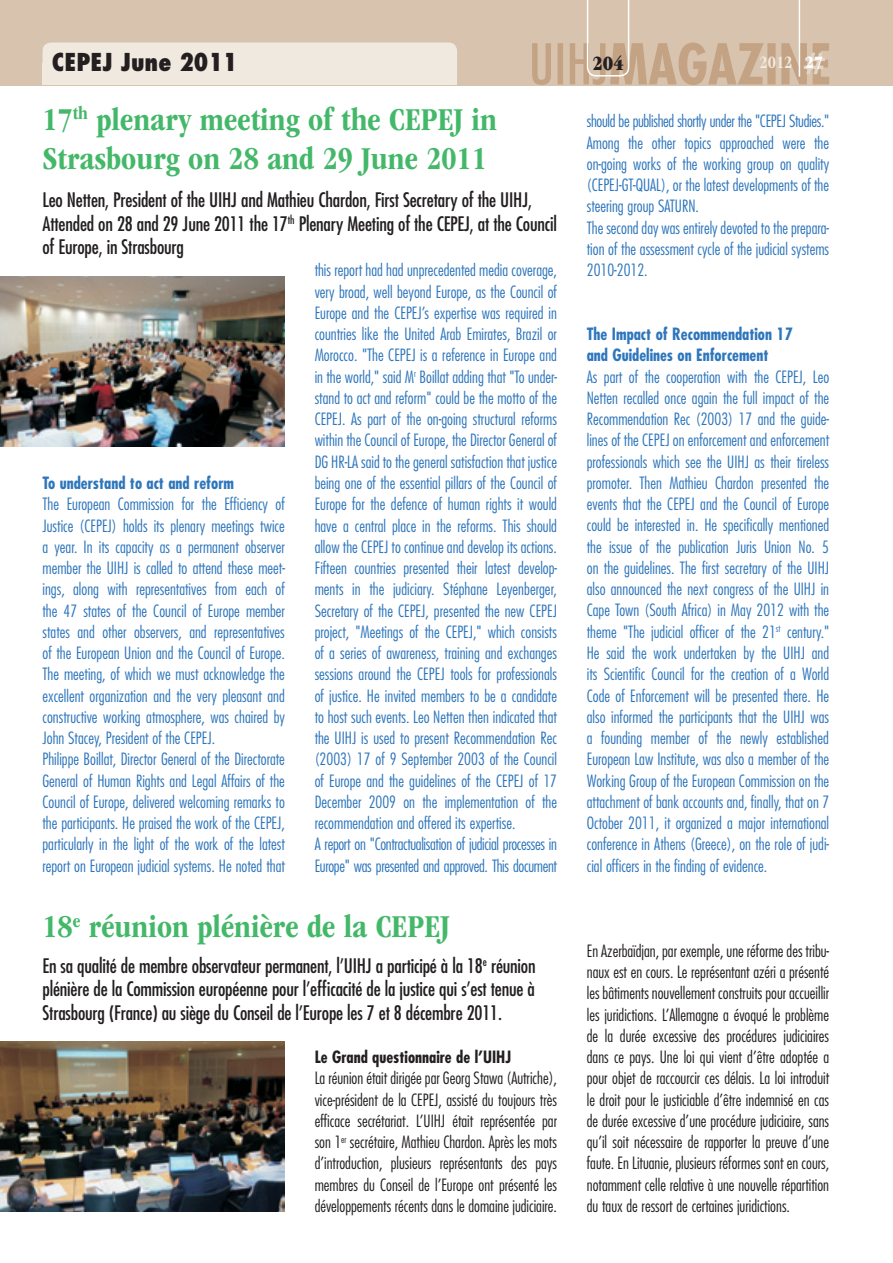
<style>
.page{position:relative;width:893px;height:1263px;background:#fff}
.page>*{position:absolute;margin:0;border:0;box-sizing:border-box;transform-origin:0 0}
.t1{font:700 condensed 33px/39.6px "ITC Garamond Std";color:#44b869}
.t2{font:800 condensed 24px "Futura Std";color:#231f20}
.t3{font:21px "ITC Garamond Std Ult Cond";color:#231f20}
.t4{font:condensed 19.5px/23.4px "Futura Std";letter-spacing:-.01em;color:#231f20}
.t5{font:700 condensed 18px "ITC Garamond Std";color:#f0e9df}
.t6{font:300 condensed 16.5px/21.3px "Futura Std";color:#2e76bc}
.t7{font:300 condensed 16.5px/21.3px "Futura Std";color:#231f20;text-align:justify}
.t8{font:700 condensed 16.5px/21.3px "Futura Std";color:#2e76bc}
.t9{font:700 condensed 16.5px "Futura Std";color:#231f20}
.s1{font-family:"ITC Garamond Std Ult Cond";font-weight:400;font-stretch:normal;color:#fff}
</style>
<div class="page">
<div style="left:0;top:0;width:893px;height:85px;background:#d8c3ae"></div>
<div style="left:43px;top:43px;width:414px;height:42px;background:#f0e9df;border-radius:9px"></div>
<div style="left:43px;top:64px;width:414px;height:21px;background:#f0e9df"></div>
<svg style="left:532px;top:0;width:297px;height:85px"></svg>
<img style="left:0;top:276px;width:285px;height:170px">
<img style="left:0;top:1042px;width:285px;height:170px">
<h2 class="t2" style="left:52px;top:47px;width:187px">CEPEJ June 2011</h2>
<h1 class="t1" style="left:43px;top:99px;width:456px">17<sup>th</sup> plenary meeting of the CEPEJ in<br>Strasbourg on 28 and 29 June 2011</h1>
<p class="t4" style="left:43px;top:188px;width:516px">Leo Netten, President of the UIHJ and Mathieu Chardon, First Secretary of the UIHJ,<br>Attended on 28 and 29 June 2011 the 17<sup>th</sup> Plenary Meeting of the CEPEJ, at the Council of Europe, in Strasbourg</p>
<p class="t8" style="left:43px;top:472px;width:193px">To understand to act and reform</p>
<p class="t6" style="left:43px;top:493px;width:244px">The European Commission for the Efficiency of Justice (CEPEJ) holds its plenary meetings twice a year. In its capacity as a permanent observer member the UIHJ is called to attend these meet&shy;ings, along with representatives from each of the 47 states of the Council of Europe member states and other observers, and representatives of the European Union and the Council of Europe.<br>The meeting, of which we must acknowledge the excellent organization and the very pleasant and constructive working atmosphere, was chaired by John Stacey, President of the CEPEJ.<br>Philippe Boillat, Director General of the Directorate General of Human Rights and Legal Affairs of the Council of Europe, delivered welcoming remarks to the participants. He praised the work of the CEPEJ, particularly in the light of the work of the latest report on European judicial systems. He noted that</p>
<p class="t6" style="left:315px;top:259px;width:244px">this report had had unprecedented media coverage, very broad, well beyond Europe, as the Council of Europe and the CEPEJ’s expertise was required in countries like the United Arab Emirates, Brazil or Morocco. "The CEPEJ is a reference in Europe and in the world," said M<sup>r</sup> Boillat adding that "To under&shy;stand to act and reform" could be the motto of the CEPEJ. As part of the on-going structural reforms within the Council of Europe, the Director General of DG HR-LA said to the general satisfaction that justice being one of the essential pillars of the Council of Europe for the defence of human rights it would have a central place in the reforms. This should allow the CEPEJ to continue and develop its actions.<br>Fifteen countries presented their latest develop&shy;ments in the judiciary. Stéphane Leyenberger, Secretary of the CEPEJ, presented the new CEPEJ project, "Meetings of the CEPEJ," which consists of a series of awareness, training and exchanges sessions around the CEPEJ tools for professionals of justice. He invited members to be a candidate to host such events. Leo Netten then indicated that the UIHJ is used to present Recommendation Rec (2003) 17 of 9 September 2003 of the Council of Europe and the guidelines of the CEPEJ of 17<br>December 2009 on the implementation of the recommendation and offered its expertise.<br>A report on "Contractualisation of judicial processes in Europe" was presented and approved. This document</p>
<h1 class="t1" style="left:43px;top:907px;width:409px">18<sup>e</sup> réunion plénière de la CEPEJ</h1>
<p class="t4" style="left:43px;top:954px;width:495px;text-align:justify">En sa qualité de membre observateur permanent, l’UIHJ a participé à la 18<sup>e</sup> réunion plénière de la Commission européenne pour l’efficacité de la justice qui s’est tenue à Strasbourg (France) au siège du Conseil de l’Europe les 7 et 8 décembre 2011.</p>
<p class="t9" style="left:315px;top:1047px;width:198px">Le Grand questionnaire de l’UIHJ</p>
<p class="t7" style="left:315px;top:1067px;width:244px">La réunion était dirigée par Georg Stawa (Autriche), vice-président de la CEPEJ, assisté du toujours très efficace secrétariat. L’UIHJ était représentée par son 1<sup>er</sup> secrétaire, Mathieu Chardon. Après les mots d’introduction, plusieurs représentants des pays membres du Conseil de l’Europe ont présenté les développements récents dans le domaine judiciaire.</p>
<p class="t3" style="left:592px;top:51px;width:33px">204</p>
<p class="t5" style="left:759px;top:52px;width:65px">2012 <span class="s1">27</span></p>
<p class="t6" style="left:587px;top:111px;width:244px">should be published shortly under the "CEPEJ Studies." Among the other topics approached were the on-going works of the working group on quality (CEPEJ-GT-QUAL), or the latest developments of the steering group SATURN.<br>The second day was entirely devoted to the prepara&shy;tion of the assessment cycle of the judicial systems 2010-2012.</p>
<p class="t8" style="left:587px;top:323px;width:207px">The Impact of Recommendation 17 and Guidelines on Enforcement</p>
<p class="t6" style="left:587px;top:366px;width:244px;text-align:justify">As part of the cooperation with the CEPEJ, Leo Netten recalled once again the full impact of the Recommendation Rec (2003) 17 and the guide&shy;lines of the CEPEJ on enforcement and enforcement professionals which see the UIHJ as their tireless promoter. Then Mathieu Chardon presented the events that the CEPEJ and the Council of Europe could be interested in. He specifically mentioned the issue of the publication Juris Union No. 5 on the guidelines. The first secretary of the UIHJ also announced the next congress of the UIHJ in Cape Town (South Africa) in May 2012 with the theme "The judicial officer of the 21<sup>st</sup> century." He said the work undertaken by the UIHJ and its Scientific Council for the creation of a World Code of Enforcement will be presented there. He also informed the participants that the UIHJ was a founding member of the newly established European Law Institute, was also a member of the Working Group of the European Commission on the attachment of bank accounts and, finally, that on 7<br>October 2011, it organized a major international conference in Athens (Greece), on the role of judi&shy;cial officers in the finding of evidence.</p>
<p class="t7" style="left:587px;top:940px;width:244px">En Azerbaïdjan, par exemple, une réforme des tribu&shy;naux est en cours. Le représentant azéri a présenté les bâtiments nouvellement construits pour accueillir les juridictions. L’Allemagne a évoqué le problème de la durée excessive des procédures judiciaires dans ce pays. Une loi qui vient d’être adoptée a pour objet de raccourcir ces délais. La loi introduit le droit pour le justiciable d’être indemnisé en cas de durée excessive d’une procédure judiciaire, sans qu’il soit nécessaire de rapporter la preuve d’une faute. En Lituanie, plusieurs réformes sont en cours, notamment celle relative à une nouvelle répartition du taux de ressort de certaines juridictions.</p>
</div>
